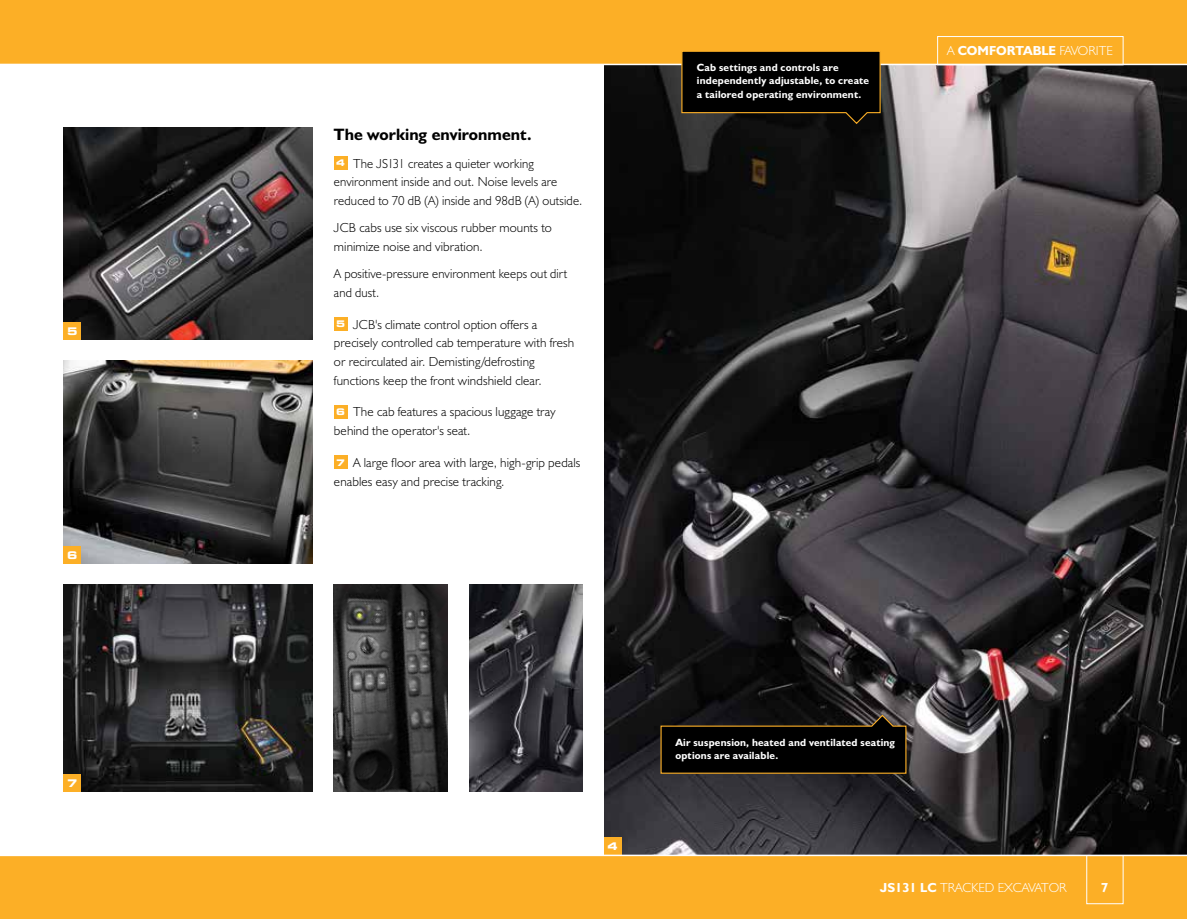
<style>
.page{position:relative;width:1187px;height:919px;background:#fff}
.page>*{position:absolute;margin:0;border:0;box-sizing:border-box;transform-origin:0 0}
.t1{font:16.5px "JCB Bold";color:#000}
.t2{font:13.2px/18.8px "JCB Light";letter-spacing:.01em;color:#000}
.t3{font:13.2px "JCB Light";color:#fff}
.t4{font:13.2px "JCB Bold";color:#fff}
.t5{font:10.5px/13.5px "JCB Bold";letter-spacing:.02em;color:#fff}
.t6{font:700 expanded 10.5px "Square 721 BT";color:#fff}
.s1{font-family:"Square 721 BT";font-weight:700;font-stretch:expanded;font-size:9.15px;color:#fff}
.s2{font-family:"JCB Light"}
.s3{font-family:"JCB Bold"}
</style>
<div class="page">
<img style="left:604px;top:65px;width:582px;height:789px">
<div style="left:604px;top:837px;width:17px;height:17px;background:#fcaf26"></div>
<div style="left:0;top:855px;width:1186px;height:63px;background:#fcaf26"></div>
<hr style="left:0;top:854px;width:1186px;height:2px;background:#fff">
<div style="left:0;top:0;width:1186px;height:64px;background:#fcaf26"></div>
<div style="left:334px;top:156px;width:13px;height:13px;background:#fcaf26"></div>
<div style="left:334px;top:317px;width:13px;height:13px;background:#fcaf26"></div>
<div style="left:334px;top:405px;width:13px;height:13px;background:#fcaf26"></div>
<div style="left:334px;top:455px;width:13px;height:13px;background:#fcaf26"></div>
<img style="left:64px;top:360px;width:249px;height:203px">
<img style="left:334px;top:584px;width:114px;height:207px">
<img style="left:64px;top:584px;width:249px;height:207px">
<img style="left:469px;top:584px;width:114px;height:207px">
<div style="left:937px;top:36px;width:186px;height:29px;border:1px solid #fff"></div>
<svg style="left:680px;top:51px;width:201px;height:74px"></svg>
<svg style="left:660px;top:713px;width:247px;height:61px"></svg>
<div style="left:64px;top:546px;width:17px;height:17px;background:#fcaf26"></div>
<div style="left:64px;top:774px;width:17px;height:17px;background:#fcaf26"></div>
<div style="left:1086px;top:855px;width:37px;height:49px;border:1px solid #fff"></div>
<img style="left:64px;top:128px;width:249px;height:211px">
<div style="left:64px;top:322px;width:17px;height:17px;background:#fcaf26"></div>
<p class="t6" style="left:67px;top:325px;width:12px">5</p>
<p class="t6" style="left:67px;top:548px;width:12px">6</p>
<p class="t6" style="left:67px;top:776px;width:12px">7</p>
<p class="t1" style="left:334px;top:124px;width:199px">The working environment.</p>
<p class="t2" style="left:334px;top:153px;width:250px"><span class="s1">4</span> The JS131 creates a quieter working environment inside and out. Noise levels are reduced to 70 dB (A) inside and 98dB (A) outside.</p>
<p class="t2" style="left:334px;top:218px;width:219px">JCB cabs use six viscous rubber mounts to minimize noise and vibration.</p>
<p class="t2" style="left:334px;top:264px;width:235px">A positive-pressure environment keeps out dirt and dust.</p>
<p class="t2" style="left:334px;top:314px;width:242px"><span class="s1">5</span> JCB's climate control option offers a precisely controlled cab temperature with fresh or recirculated air. Demisting/defrosting functions keep the front windshield clear.</p>
<p class="t2" style="left:334px;top:402px;width:223px"><span class="s1">6</span> The cab features a spacious luggage tray behind the operator's seat.</p>
<p class="t2" style="left:334px;top:452px;width:248px"><span class="s1">7</span> A large floor area with large, high-grip pedals enables easy and precise tracking.</p>
<p class="t5" style="left:697px;top:60px;width:174px">Cab settings and controls are independently adjustable, to create a tailored operating environment.</p>
<p class="t4" style="left:946px;top:43px;width:167px"><span class="s2">A</span> COMFORTABLE <span class="s2">FAVORITE</span></p>
<p class="t6" style="left:607px;top:839px;width:12px">4</p>
<p class="t5" style="left:675px;top:735px;width:221px">Air suspension, heated and ventilated seating options are available.</p>
<p class="t3" style="left:879px;top:879px;width:188px"><span class="s3">JS131 LC</span> TRACKED EXCAVATOR</p>
<p class="t4" style="left:1101px;top:879px;width:9px">7</p>
</div>
